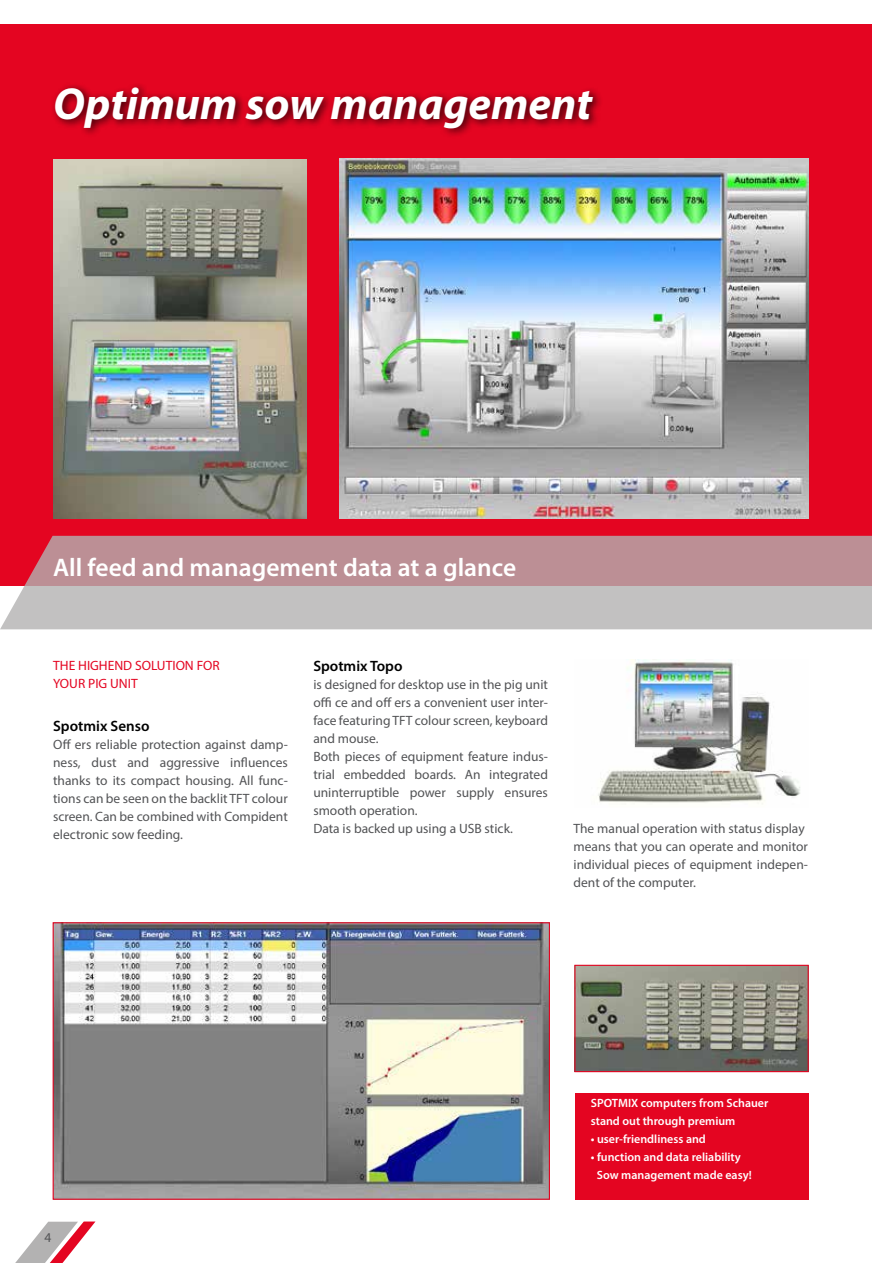
<style>
.page{position:relative;width:872px;height:1263px;background:#fff}
.page>*{position:absolute;margin:0;border:0;box-sizing:border-box;transform-origin:0 0}
.t1{font:italic 700 45px "Myriad Pro";color:#fff}
.t2{font:600 25.5px "Myriad Pro";color:#fff}
.t3{font:600 15px "Myriad Pro";color:#000}
.t4{font:13.5px/18px "Myriad Pro";color:#525355}
.t5{font:13.5px/18px "Myriad Pro";color:#e40521}
.t6{font:600 12px/18px "Myriad Pro";color:#fff}
</style>
<div class="page">
<svg style="left:15px;top:1221px;width:80px;height:42px"></svg>
<div style="left:0;top:25px;width:872px;height:561px;background:#e40521"></div>
<svg style="left:0;top:536px;width:872px;height:93px;background:#c0a3a6"></svg>
<div style="left:51px;top:82px;width:553px;height:57px;background:#000;opacity:.75"></div>
<div style="left:575px;top:1093px;width:233px;height:106px;background:#e40521"></div>
<img style="left:339px;top:159px;width:469px;height:360px">
<img style="left:53px;top:159px;width:253px;height:360px">
<img style="left:55px;top:924px;width:493px;height:274px">
<div style="left:53px;top:922px;width:497px;height:278px;border:1px solid #e40521"></div>
<img style="left:576px;top:967px;width:230px;height:103px">
<div style="left:574px;top:965px;width:234px;height:107px;border:1px solid #e40521"></div>
<img style="left:598px;top:659px;width:202px;height:146px">
<h1 class="t1" style="left:53px;top:74px;width:540px">Optimum sow management</h1>
<h2 class="t2" style="left:53px;top:551px;width:464px">All feed and management data at a glance</h2>
<p class="t5" style="left:53px;top:656px;width:168px">THE HIGHEND SOLUTION FOR<br>YOUR PIG UNIT</p>
<p class="t3" style="left:53px;top:716px;width:98px">Spotmix Senso</p>
<p class="t4" style="left:53px;top:735px;width:236px;text-align:justify">Off ers reliable protection against damp&shy;ness, dust and aggressive influences thanks to its compact housing. All func&shy;tions can be seen on the backlit TFT colour screen. Can be combined with Compident electronic sow feeding.</p>
<p class="t3" style="left:313px;top:656px;width:91px">Spotmix Topo</p>
<p class="t4" style="left:313px;top:675px;width:236px">is designed for desktop use in the pig unit offi ce and off ers a convenient user inter&shy;face featuring TFT colour screen, keyboard and mouse.<br>Both pieces of equipment feature indus&shy;trial embedded boards. An integrated uninterruptible power supply ensures smooth operation.<br>Data is backed up using a USB stick.</p>
<p class="t4" style="left:573px;top:820px;width:236px">The manual operation with status display means that you can operate and monitor individual pieces of equipment indepen&shy;dent of the computer.</p>
<p class="t4" style="left:45px;top:1228px;width:8px">4</p>
<p class="t6" style="left:591px;top:1093px;width:179px">SPOTMIX computers from Schauer stand out through premium</p>
<p class="t6" style="left:591px;top:1129px;width:117px">• user-friendliness and</p>
<p class="t6" style="left:597px;top:1147px;width:156px;text-indent:-6px">• function and data reliability<br>Sow management made easy!</p>
</div>
